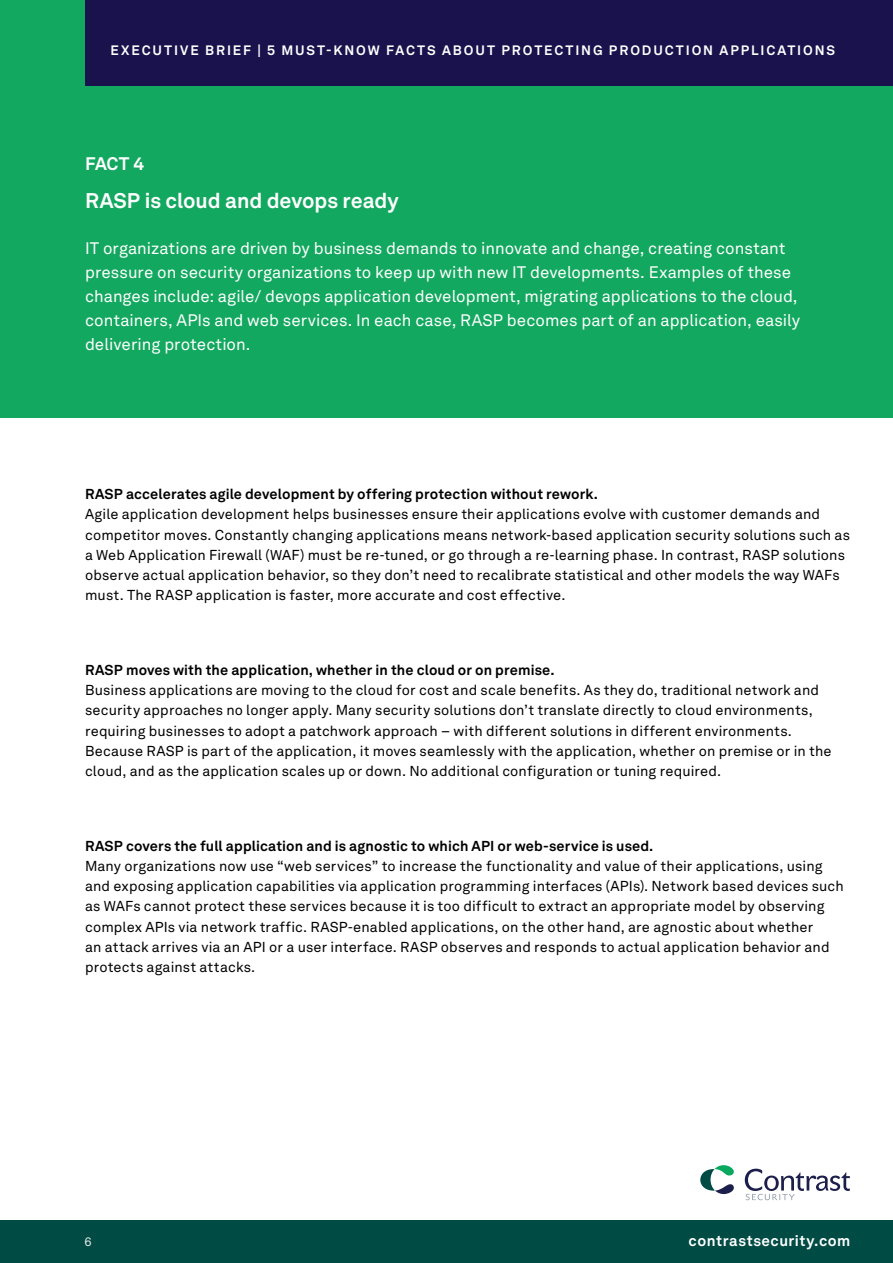
<style>
.page{position:relative;width:893px;height:1263px;background:#fff}
.page>*{position:absolute;margin:0;border:0;box-sizing:border-box;transform-origin:0 0}
.t1{font:700 21px "Akkurat LL";letter-spacing:-.005em;color:#fff}
.t2{font:700 18px "Akkurat LL";color:#fff}
.t3{font:16.5px/24px "Akkurat LL";color:#fff}
.t4{font:700 15px "Akkurat LL";letter-spacing:.035em;color:#fff}
.t5{font:14.25px/20.2px "Akkurat LL";letter-spacing:.01em;color:#000}
.t6{font:700 14.25px "Akkurat LL";letter-spacing:.01em;color:#000}
.t7{font:700 13.5px "Akkurat LL";letter-spacing:.14em;color:#fff}
.t8{font:12px "Akkurat LL";color:#ebeced}
</style>
<div class="page">
<div style="left:0;top:0;width:893px;height:417px;background:#13a85f"></div>
<div style="left:0;top:1220px;width:893px;height:43px;background:#004b44"></div>
<svg style="left:745px;top:1169px;width:104px;height:31px"></svg>
<svg style="left:701px;top:1165px;width:33px;height:29px"></svg>
<div style="left:85px;top:0;width:808px;height:85px;background:#1a124d"></div>
<p class="t7" style="left:111px;top:40px;width:726px">EXECUTIVE BRIEF | 5 MUST-KNOW FACTS ABOUT PROTECTING PRODUCTION APPLICATIONS</p>
<p class="t2" style="left:85px;top:150px;width:61px">FACT 4</p>
<h1 class="t1" style="left:85px;top:185px;width:315px">RASP is cloud and devops ready</h1>
<p class="t3" style="left:85px;top:235px;width:717px">IT organizations are driven by business demands to innovate and change, creating constant pressure on security organizations to keep up with new IT developments. Examples of these changes include: agile/ devops application development, migrating applications to the cloud, containers, APIs and web services. In each case, RASP becomes part of an application, easily delivering protection.</p>
<p class="t6" style="left:85px;top:483px;width:514px">RASP accelerates agile development by offering protection without rework.</p>
<p class="t5" style="left:85px;top:503px;width:766px">Agile application development helps businesses ensure their applications evolve with customer demands and competitor moves. Constantly changing applications means network-based application security solutions such as a Web Application Firewall (WAF) must be re-tuned, or go through a re-learning phase. In contrast, RASP solutions observe actual application behavior, so they don’t need to recalibrate statistical and other models the way WAFs must. The RASP application is faster, more accurate and cost effective.</p>
<p class="t6" style="left:85px;top:659px;width:471px">RASP moves with the application, whether in the cloud or on premise.</p>
<p class="t5" style="left:85px;top:679px;width:748px">Business applications are moving to the cloud for cost and scale benefits. As they do, traditional network and security approaches no longer apply. Many security solutions don’t translate directly to cloud environments, requiring businesses to adopt a patchwork approach – with different solutions in different environments.<br>Because RASP is part of the application, it moves seamlessly with the application, whether on premise or in the cloud, and as the application scales up or down. No additional configuration or tuning required.</p>
<p class="t6" style="left:85px;top:834px;width:570px">RASP covers the full application and is agnostic to which API or web-service is used.</p>
<p class="t5" style="left:85px;top:855px;width:760px">Many organizations now use “web services” to increase the functionality and value of their applications, using and exposing application capabilities via application programming interfaces (APIs). Network based devices such as WAFs cannot protect these services because it is too difficult to extract an appropriate model by observing complex APIs via network traffic. RASP-enabled applications, on the other hand, are agnostic about whether<br>an attack arrives via an API or a user interface. RASP observes and responds to actual application behavior and protects against attacks.</p>
<p class="t8" style="left:84px;top:1232px;width:9px">6</p>
<p class="t4" style="left:689px;top:1229px;width:163px">contrastsecurity.com</p>
</div>
